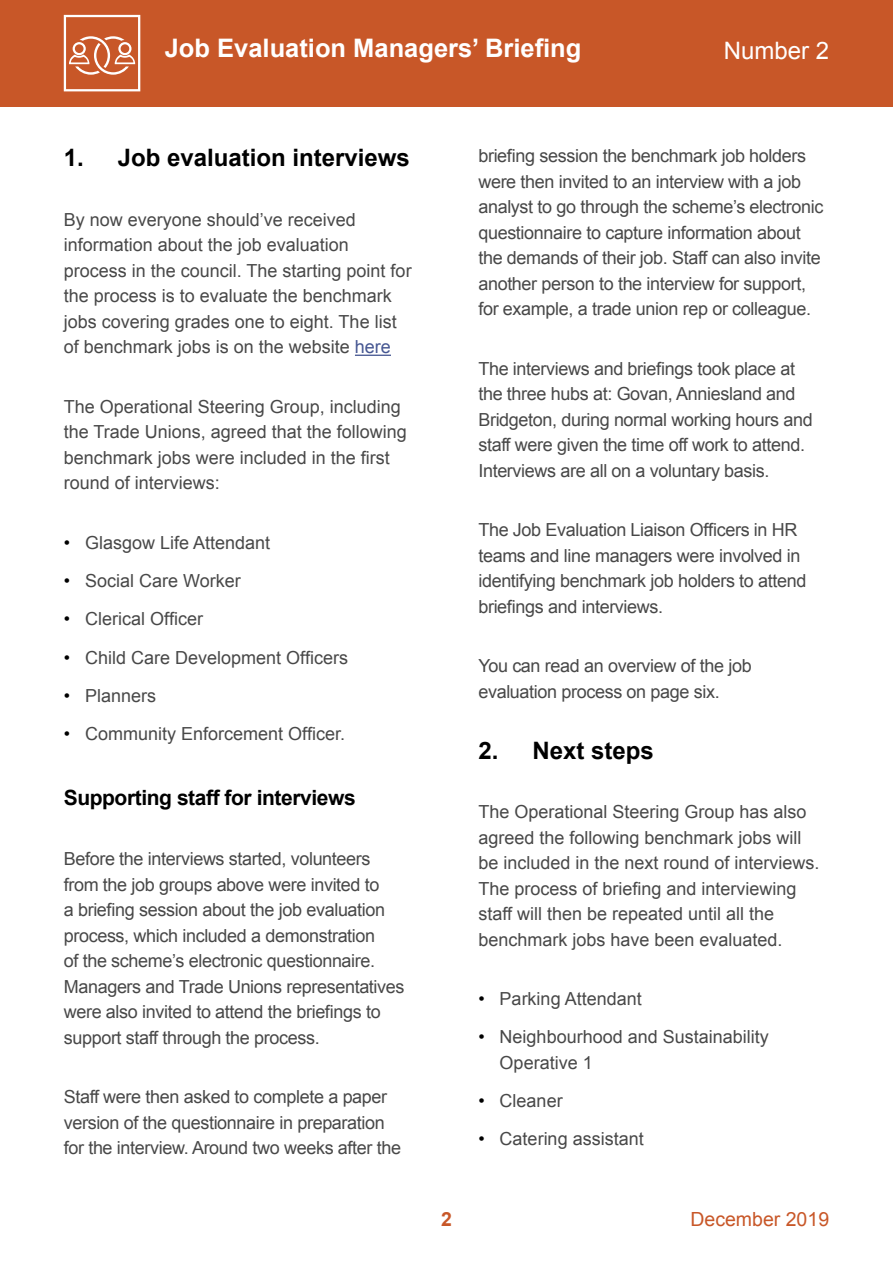
<style>
.page{position:relative;width:893px;height:1263px;background:#fff}
.page>*{position:absolute;margin:0;border:0;box-sizing:border-box;transform-origin:0 0}
.t1{font:700 25.5px "Arial";color:#fff}
.t2{font:700 24px "Arial";color:#000}
.t3{font:24px "Arial";color:#fff}
.t4{font:700 21px "Arial";letter-spacing:-.02em;color:#000}
.t5{font:19.5px "Arial";color:#c85728}
.t6{font:700 19.5px "Arial";color:#c85728}
.t7{font:18px/25.5px "Arial";letter-spacing:-.02em;color:#484848}
.t8{font:18px/25.5px "Arial";color:#484848}
.s1{color:#465792}
.s2{color:#000}
</style>
<div class="page">
<div style="left:0;top:0;width:893px;height:106px;background:#c85728"></div>
<svg style="left:64px;top:15px;width:76px;height:76px"></svg>
<hr style="left:355px;top:355px;width:36px;height:1px;background:#465792">
<h1 class="t1" style="left:165px;top:31px;width:418px">Job Evaluation Managers’ Briefing</h1>
<h2 class="t3" style="left:724px;top:35px;width:107px">Number 2</h2>
<h2 class="t2" style="left:64px;top:142px;width:348px">1. Job evaluation interviews</h2>
<p class="t8" style="left:64px;top:207px;width:349px">By now everyone should’ve received information about the job evaluation process in the council. The starting point for the process is to evaluate the benchmark jobs covering grades one to eight. The list of benchmark jobs is on the website <span class="s1">here</span></p>
<p class="t8" style="left:64px;top:394px;width:345px">The Operational Steering Group, including the Trade Unions, agreed that the following benchmark jobs were included in the first round of interviews:</p>
<p class="t8" style="left:64px;top:530px;width:208px"><span class="s2">•</span> Glasgow Life Attendant</p>
<p class="t8" style="left:64px;top:568px;width:178px"><span class="s2">•</span> Social Care Worker</p>
<p class="t8" style="left:64px;top:606px;width:141px"><span class="s2">•</span> Clerical Officer</p>
<p class="t8" style="left:64px;top:645px;width:286px"><span class="s2">•</span> Child Care Development Officers</p>
<p class="t8" style="left:64px;top:683px;width:94px"><span class="s2">•</span> Planners</p>
<p class="t8" style="left:64px;top:721px;width:283px"><span class="s2">•</span> Community Enforcement Officer.</p>
<p class="t4" style="left:64px;top:784px;width:293px">Supporting staff for interviews</p>
<p class="t7" style="left:64px;top:846px;width:342px">Before the interviews started, volunteers from the job groups above were invited to<br>a briefing session about the job evaluation process, which included a demonstration<br>of the scheme’s electronic questionnaire.<br>Managers and Trade Unions representatives were also invited to attend the briefings to support staff through the process.</p>
<p class="t7" style="left:64px;top:1084px;width:339px">Staff were then asked to complete a paper version of the questionnaire in preparation for the interview. Around two weeks after the</p>
<p class="t7" style="left:478px;top:143px;width:347px">briefing session the benchmark job holders were then invited to an interview with a job analyst to go through the scheme’s electronic questionnaire to capture information about the demands of their job. Staff can also invite another person to the interview for support, for example, a trade union rep or colleague.</p>
<p class="t7" style="left:478px;top:356px;width:336px">The interviews and briefings took place at the three hubs at: Govan, Anniesland and Bridgeton, during normal working hours and staff were given the time off work to attend.<br>Interviews are all on a voluntary basis.</p>
<p class="t7" style="left:478px;top:517px;width:330px">The Job Evaluation Liaison Officers in HR teams and line managers were involved in identifying benchmark job holders to attend briefings and interviews.</p>
<p class="t7" style="left:478px;top:653px;width:275px">You can read an overview of the job evaluation process on page six.</p>
<h2 class="t2" style="left:478px;top:734px;width:177px">2. Next steps</h2>
<p class="t8" style="left:478px;top:799px;width:343px">The Operational Steering Group has also agreed the following benchmark jobs will be included in the next round of interviews.<br>The process of briefing and interviewing staff will then be repeated until all the benchmark jobs have been evaluated.</p>
<p class="t8" style="left:478px;top:986px;width:165px"><span class="s2">•</span> Parking Attendant</p>
<p class="t8" style="left:500px;top:1024px;width:271px;text-indent:-21px"><span class="s2">•</span> Neighbourhood and Sustainability<br>Operative 1</p>
<p class="t8" style="left:478px;top:1088px;width:86px"><span class="s2">•</span> Cleaner</p>
<p class="t8" style="left:478px;top:1126px;width:167px"><span class="s2">•</span> Catering assistant</p>
<p class="t6" style="left:441px;top:1206px;width:12px">2</p>
<p class="t5" style="left:690px;top:1206px;width:140px">December 2019</p>
</div>
